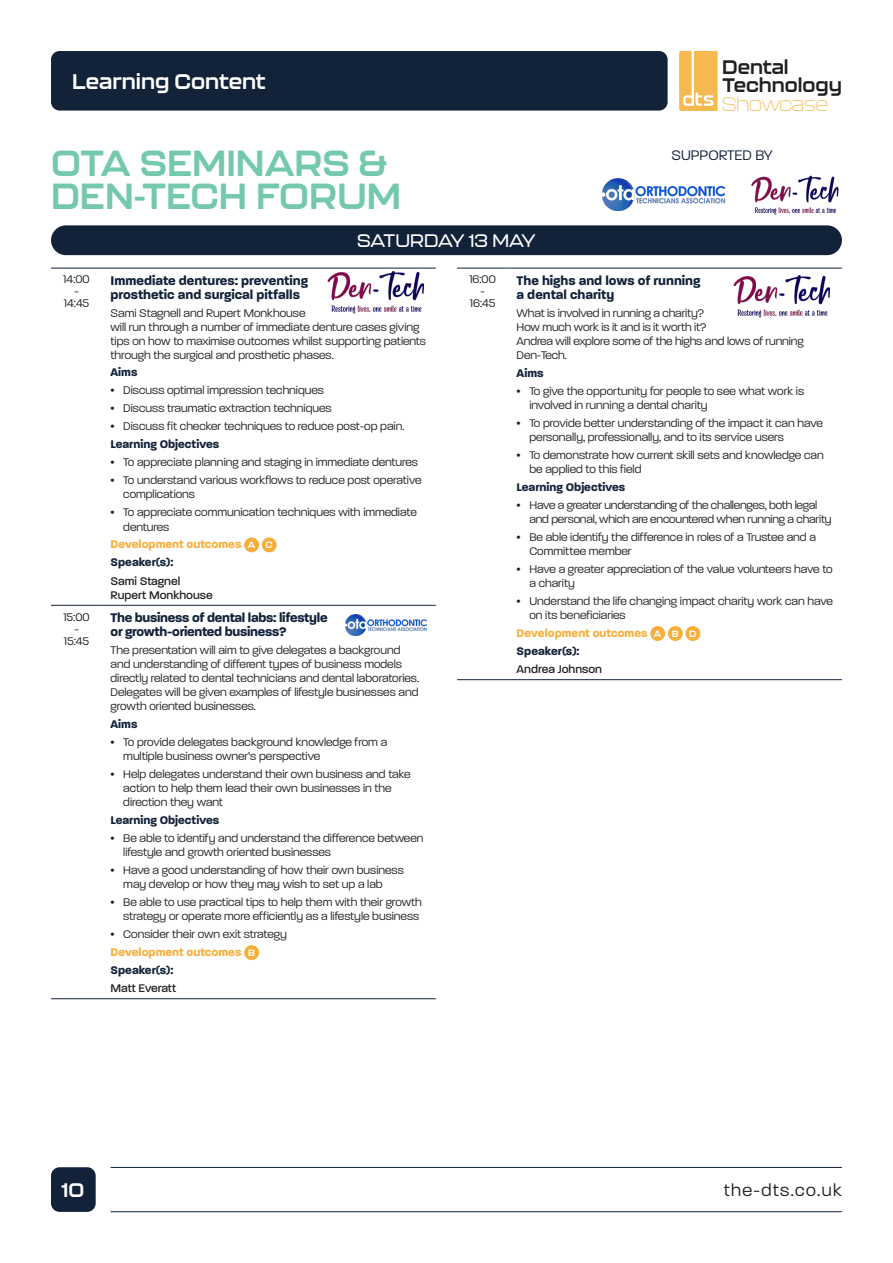
<style>
.page{position:relative;width:893px;height:1263px;background:#fff}
.page>*{position:absolute;margin:0;border:0;box-sizing:border-box;transform-origin:0 0}
.t1{font:700 36px/33px "Kallisto";color:#74c8ae}
.t2{font:700 21px "Kallisto";color:#fff}
.t3{font:700 19.5px "Kallisto";color:#fff}
.t4{font:700 19.35px "Kallisto";color:#231f20}
.t5{font:100 19.05px "Kallisto";color:#f4b951}
.t6{font:300 18px "Paralucent";letter-spacing:.075em;color:#231f20}
.Body_copy{font:500 18px "Kallisto";letter-spacing:-.005em;color:#fff}
.Body_copy-2{font:300 15px "Paralucent";color:#122239}
.Body_copy-3{font:700 13.5px/14.2px "Paralucent";letter-spacing:-.005em;color:#122239}
.Body_copy-4{font:300 12px/13.8px "Paralucent";color:#231f20}
.Body_copy-5{font:700 12px "Paralucent";color:#122239}
.Body_copy-6{font:700 12px "Paralucent";color:#f7af3c}
.Body_copy-7{font:500 12px "Paralucent";color:#231f20}
.t7{font:700 9px "Kallisto";color:#fff}
</style>
<div class="page">
<div style="left:51px;top:1167px;width:45px;height:45px;background:#122239;border-radius:9px"></div>
<hr style="left:111px;top:1167px;width:731px;height:1px;background:#122239">
<hr style="left:111px;top:1211px;width:731px;height:1px;background:#122239">
<div style="left:51px;top:51px;width:617px;height:60px;background:#122239;border-radius:9px"></div>
<svg style="left:679px;top:51px;width:39px;height:60px;background:#f5c269"></svg>
<img style="left:345px;top:614px;width:82px;height:22px">
<hr style="left:51px;top:268px;width:51px;height:1px;background:#122239">
<hr style="left:102px;top:268px;width:334px;height:1px;background:#122239">
<hr style="left:51px;top:605px;width:51px;height:1px;background:#122239">
<hr style="left:102px;top:605px;width:334px;height:1px;background:#122239">
<hr style="left:51px;top:998px;width:51px;height:1px;background:#122239">
<hr style="left:102px;top:998px;width:334px;height:1px;background:#122239">
<div style="left:244px;top:537px;width:15px;height:15px;background:#f7af3c;border-radius:50%"></div>
<div style="left:262px;top:537px;width:15px;height:15px;background:#f7af3c;border-radius:50%"></div>
<div style="left:244px;top:945px;width:15px;height:15px;background:#f7af3c;border-radius:50%"></div>
<img style="left:327px;top:271px;width:98px;height:43px">
<img style="left:602px;top:179px;width:124px;height:32px">
<img style="left:751px;top:175px;width:88px;height:40px">
<div style="left:51px;top:225px;width:791px;height:30px;background:#122239;border-radius:15px"></div>
<hr style="left:457px;top:268px;width:51px;height:1px;background:#122239">
<hr style="left:508px;top:268px;width:334px;height:1px;background:#122239">
<hr style="left:457px;top:679px;width:51px;height:1px;background:#122239">
<hr style="left:508px;top:679px;width:334px;height:1px;background:#122239">
<div style="left:650px;top:626px;width:15px;height:15px;background:#f7af3c;border-radius:50%"></div>
<div style="left:668px;top:626px;width:15px;height:15px;background:#f7af3c;border-radius:50%"></div>
<div style="left:685px;top:626px;width:15px;height:15px;background:#f7af3c;border-radius:50%"></div>
<img style="left:733px;top:275px;width:98px;height:43px">
<h3 class="t4" style="left:722px;top:55px;width:68px">Dental</h3>
<p class="t2" style="left:72px;top:69px;width:195px">Learning Content</p>
<h3 class="t4" style="left:723px;top:73px;width:121px">Technology</h3>
<h3 class="t5" style="left:722px;top:93px;width:107px">Showcase</h3>
<p class="t1" style="left:51px;top:146px;width:352px">OTA SEMINARS &amp;<br>DEN-TECH FORUM</p>
<p class="Body_copy-2" style="left:671px;top:147px;width:103px">SUPPORTED BY</p>
<p class="Body_copy" style="left:357px;top:230px;width:180px">SATURDAY 13 MAY</p>
<p class="Body_copy-4" style="left:469px;top:274px;width:28px;line-height:12px;text-align:center">16:00 -<br>16:45</p>
<p class="Body_copy-3" style="left:517px;top:273px;width:185px">The highs and lows of running a dental charity</p>
<p class="Body_copy-4" style="left:517px;top:306px;width:288px">What is involved in running a charity?<br>How much work is it and is it worth it?<br>Andrea will explore some of the highs and lows of running Den-Tech.</p>
<p class="Body_copy-5" style="left:517px;top:366px;width:28px">Aims</p>
<p class="Body_copy-4" style="left:529px;top:384px;width:276px;text-indent:-13px">• To give the opportunity for people to see what work is involved in running a dental charity</p>
<p class="Body_copy-4" style="left:529px;top:416px;width:295px;text-indent:-13px">• To provide better understanding of the impact it can have personally, professionally, and to its service users</p>
<p class="Body_copy-4" style="left:529px;top:448px;width:296px;text-indent:-13px">• To demonstrate how current skill sets and knowledge can be applied to this field</p>
<p class="Body_copy-5" style="left:517px;top:480px;width:110px">Learning Objectives</p>
<p class="Body_copy-4" style="left:529px;top:498px;width:304px;text-indent:-13px">• Have a greater understanding of the challenges, both legal and personal, which are encountered when running a charity</p>
<p class="Body_copy-4" style="left:529px;top:530px;width:288px;text-indent:-13px">• Be able identify the difference in roles of a Trustee and a<br>Committee member</p>
<p class="Body_copy-4" style="left:529px;top:562px;width:305px;text-indent:-13px">• Have a greater appreciation of the value volunteers have to a charity</p>
<p class="Body_copy-4" style="left:529px;top:594px;width:305px;line-height:14.2px;text-indent:-13px">• Understand the life changing impact charity work can have on its beneficiaries</p>
<p class="Body_copy-6" style="left:517px;top:626px;width:132px">Development outcomes</p>
<p class="t7" style="left:654px;top:628px;width:9px">A</p>
<p class="t7" style="left:672px;top:628px;width:8px">B</p>
<p class="t7" style="left:689px;top:628px;width:9px">D</p>
<p class="Body_copy-5" style="left:517px;top:644px;width:64px">Speaker(s):</p>
<p class="Body_copy-7" style="left:517px;top:662px;width:87px">Andrea Johnson</p>
<p class="Body_copy-4" style="left:63px;top:274px;width:28px;line-height:12px;text-align:center">14:00 -<br>14:45</p>
<p class="Body_copy-3" style="left:111px;top:273px;width:199px">Immediate dentures: preventing prosthetic and surgical pitfalls</p>
<p class="Body_copy-4" style="left:111px;top:306px;width:317px">Sami Stagnell and Rupert Monkhouse<br>will run through a number of immediate denture cases giving tips on how to maximise outcomes whilst supporting patients through the surgical and prosthetic phases.</p>
<p class="Body_copy-5" style="left:111px;top:364px;width:28px">Aims</p>
<p class="Body_copy-4" style="left:111px;top:383px;width:215px">• Discuss optimal impression techniques</p>
<p class="Body_copy-4" style="left:111px;top:401px;width:223px">• Discuss traumatic extraction techniques</p>
<p class="Body_copy-4" style="left:111px;top:419px;width:295px">• Discuss fit checker techniques to reduce post-op pain.</p>
<p class="Body_copy-5" style="left:111px;top:437px;width:110px">Learning Objectives</p>
<p class="Body_copy-4" style="left:111px;top:455px;width:309px">• To appreciate planning and staging in immediate dentures</p>
<p class="Body_copy-4" style="left:123px;top:473px;width:300px;text-indent:-13px">• To understand various workflows to reduce post operative complications</p>
<p class="Body_copy-4" style="left:123px;top:505px;width:295px;line-height:14.2px;text-indent:-13px">• To appreciate communication techniques with immediate dentures</p>
<p class="Body_copy-6" style="left:111px;top:537px;width:132px">Development outcomes</p>
<p class="t7" style="left:248px;top:540px;width:9px">A</p>
<p class="t7" style="left:266px;top:540px;width:9px">C</p>
<p class="Body_copy-5" style="left:111px;top:555px;width:64px">Speaker(s):</p>
<p class="Body_copy-7" style="left:111px;top:574px;width:71px">Sami Stagnel</p>
<p class="Body_copy-7" style="left:111px;top:588px;width:104px">Rupert Monkhouse</p>
<p class="Body_copy-4" style="left:63px;top:611px;width:28px;line-height:12px;text-align:center">15:00 -<br>15:45</p>
<p class="Body_copy-3" style="left:111px;top:610px;width:219px">The business of dental labs: lifestyle or growth-oriented business?</p>
<p class="Body_copy-4" style="left:111px;top:643px;width:310px">The presentation will aim to give delegates a background and understanding of different types of business models directly related to dental technicians and dental laboratories.<br>Delegates will be given examples of lifestyle businesses and growth oriented businesses.</p>
<p class="Body_copy-5" style="left:111px;top:717px;width:28px">Aims</p>
<p class="Body_copy-4" style="left:123px;top:735px;width:265px;text-indent:-13px">• To provide delegates background knowledge from a multiple business owner’s perspective</p>
<p class="Body_copy-4" style="left:123px;top:767px;width:289px;text-indent:-13px">• Help delegates understand their own business and take action to help them lead their own businesses in the direction they want</p>
<p class="Body_copy-5" style="left:111px;top:813px;width:110px">Learning Objectives</p>
<p class="Body_copy-4" style="left:123px;top:831px;width:302px;text-indent:-13px">• Be able to identify and understand the difference between lifestyle and growth oriented businesses</p>
<p class="Body_copy-4" style="left:123px;top:863px;width:282px;text-indent:-13px">• Have a good understanding of how their own business may develop or how they may wish to set up a lab</p>
<p class="Body_copy-4" style="left:111px;top:895px;width:313px;text-align:right">• Be able to use practical tips to help them with their growth strategy or operate more efficiently as a lifestyle business</p>
<p class="Body_copy-4" style="left:111px;top:927px;width:178px">• Consider their own exit strategy</p>
<p class="Body_copy-6" style="left:111px;top:945px;width:132px">Development outcomes</p>
<p class="t7" style="left:248px;top:947px;width:8px">B</p>
<p class="Body_copy-5" style="left:111px;top:963px;width:64px">Speaker(s):</p>
<p class="Body_copy-7" style="left:111px;top:981px;width:67px">Matt Everatt</p>
<h3 class="t3" style="left:61px;top:1178px;width:24px">10</h3>
<h3 class="t6" style="left:724px;top:1180px;width:120px">the-dts.co.uk</h3>
</div>
